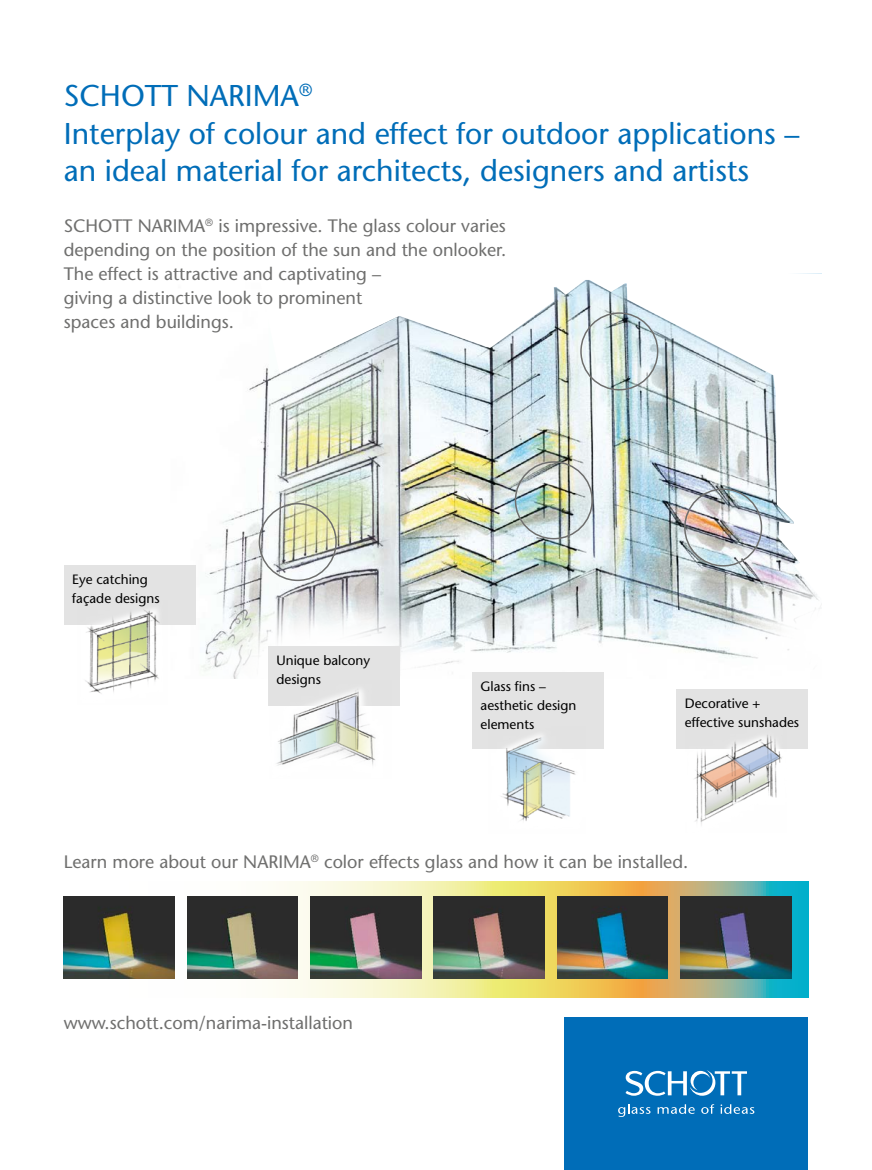
<style>
.page{position:relative;width:872px;height:1170px;background:#fff}
.page>*{position:absolute;margin:0;border:0;box-sizing:border-box;transform-origin:0 0}
.t1{font:500 30px/37.5px "Stone Sans Std";color:#006db8}
.t2{font:500 18px/24px "Stone Sans Std";color:#6f6f6e}
.t3{font:500 13.5px/19.2px "Stone Sans Std";color:#000}
</style>
<div class="page">
<div style="left:564px;top:1017px;width:244px;height:152px;background:#006db8"></div>
<svg style="left:618px;top:1104px;width:32px;height:12px"></svg>
<svg style="left:657px;top:1104px;width:38px;height:9px"></svg>
<svg style="left:701px;top:1104px;width:13px;height:9px"></svg>
<svg style="left:720px;top:1104px;width:34px;height:9px"></svg>
<svg style="left:625px;top:1070px;width:122px;height:25px"></svg>
<img style="left:205px;top:385px;width:521px;height:271px">
<img style="left:256px;top:273px;width:566px;height:330px">
<svg style="left:192px;top:587px;width:268px;height:163px"></svg>
<svg style="left:726px;top:555px;width:96px;height:104px"></svg>
<div style="left:268px;top:646px;width:132px;height:60px;background:#e3e3e3"></div>
<div style="left:676px;top:689px;width:132px;height:59px;background:#e3e3e3"></div>
<div style="left:472px;top:672px;width:132px;height:76px;background:#e3e3e3"></div>
<div style="left:64px;top:565px;width:132px;height:60px;background:#e3e3e3"></div>
<div style="left:515px;top:461px;width:78px;height:78px;border:2px solid #6f6f6e;border-radius:50%"></div>
<div style="left:580px;top:312px;width:78px;height:78px;border:2px solid #6f6f6e;border-radius:50%"></div>
<div style="left:684px;top:488px;width:78px;height:78px;border:2px solid #6f6f6e;border-radius:50%"></div>
<div style="left:259px;top:503px;width:78px;height:78px;border:2px solid #6f6f6e;border-radius:50%"></div>
<img style="left:85px;top:609px;width:75px;height:85px">
<img style="left:488px;top:735px;width:98px;height:86px">
<img style="left:686px;top:735px;width:100px;height:90px">
<img style="left:269px;top:689px;width:122px;height:77px">
<svg style="left:119px;top:881px;width:689px;height:116px"></svg>
<img style="left:64px;top:896px;width:110px;height:82px">
<img style="left:187px;top:896px;width:111px;height:82px">
<img style="left:310px;top:896px;width:111px;height:82px">
<img style="left:557px;top:896px;width:111px;height:82px">
<img style="left:680px;top:896px;width:111px;height:82px">
<img style="left:434px;top:896px;width:110px;height:82px">
<h1 class="t1" style="left:64px;top:77px;width:737px">SCHOTT NARIMA<sup>®<br></sup>Interplay of colour and effect for outdoor applications – an ideal material for architects, designers and artists</h1>
<p class="t2" style="left:64px;top:214px;width:444px">SCHOTT NARIMA<sup>®</sup> is impressive. The glass colour varies depending on the position of the sun and the onlooker.<br>The effect is attractive and captivating –<br>giving a distinctive look to prominent<br>spaces and buildings.</p>
<p class="t3" style="left:72px;top:569px;width:89px">Eye catching façade designs</p>
<p class="t3" style="left:276px;top:650px;width:95px">Unique balcony designs</p>
<p class="t3" style="left:480px;top:676px;width:97px">Glass fins – aesthetic design elements</p>
<p class="t3" style="left:685px;top:693px;width:116px">Decorative + effective sunshades</p>
<p class="t2" style="left:64px;top:850px;width:626px">Learn more about our NARIMA<sup>®</sup> color effects glass and how it can be installed.</p>
<p class="t2" style="left:64px;top:1011px;width:291px">www.schott.com/narima-installation</p>
</div>
